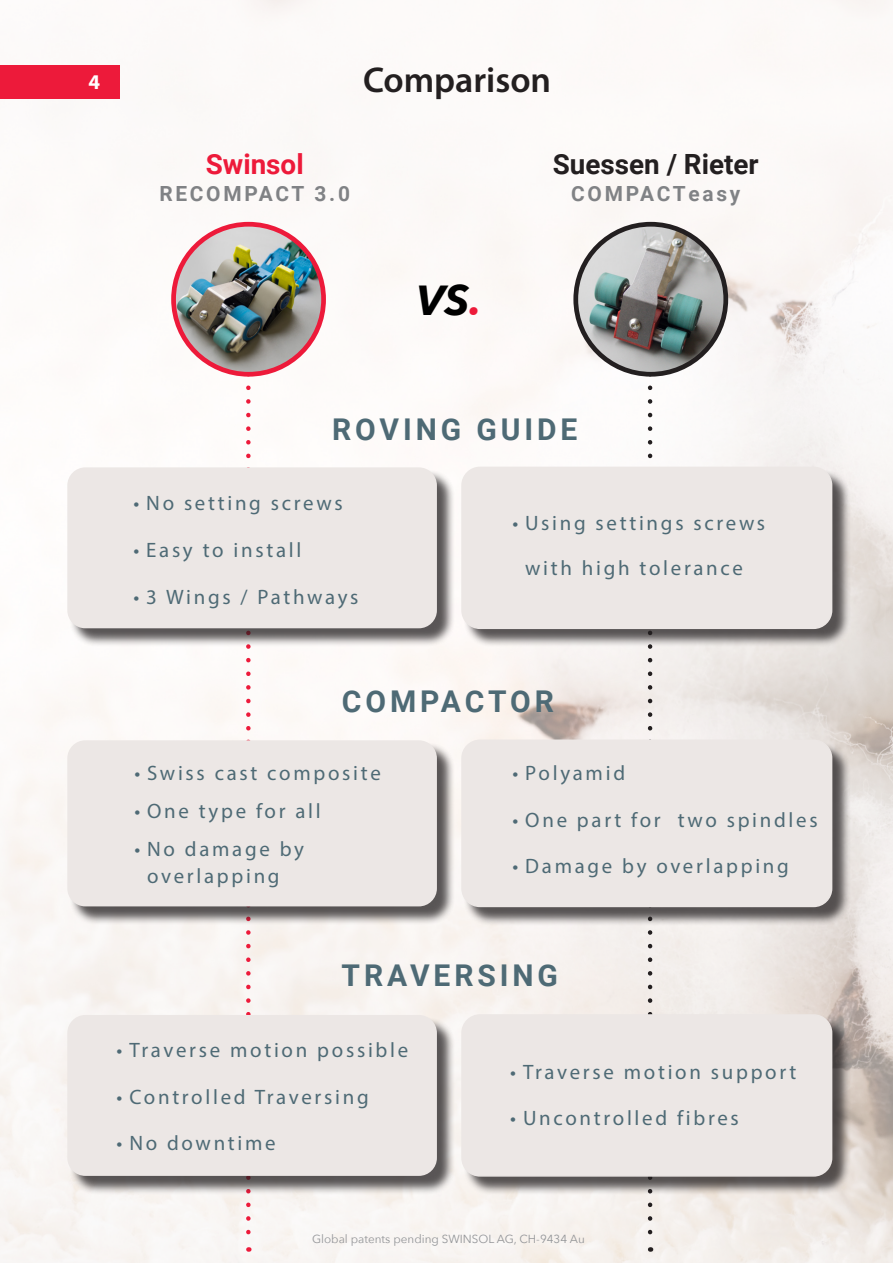
<style>
.page{position:relative;width:893px;height:1263px;background:#fff}
.page>*{position:absolute;margin:0;border:0;box-sizing:border-box;transform-origin:0 0}
.Body{font:italic 700 41.85px "Avenir Next";color:#000}
.t1{font:36px "Myriad Variable Concept";color:#231f20}
.Body-2{font:700 30px "Roboto";letter-spacing:.13em;color:#4e6a75}
.Body-3{font:700 27.9px "Roboto";color:#231f20}
.Body-4{font:700 27.9px "Roboto";color:#ed1a3a}
.t2{font:21px "Myriad Variable Concept";color:#fff}
.t3{font:20.85px/27px "Myriad Pro";letter-spacing:.13em;color:#4e6a75;text-align:center}
.Body-5{font:700 20.85px "Roboto";letter-spacing:.13em;color:#808285}
.t4{font:11.7px "Avenir Next";color:#939598}
.s1{color:#ed1a3a}
</style>
<div class="page">
<img style="left:0;top:0;width:893px;height:1263px">
<svg style="left:246px;top:377px;width:5px;height:875px"></svg>
<svg style="left:648px;top:377px;width:4px;height:875px"></svg>
<div style="left:0;top:65px;width:119px;height:34px;background:#ed1a3a"></div>
<img style="left:174px;top:224px;width:150px;height:150px;border-radius:75px">
<div style="left:171px;top:222px;width:155px;height:155px;border:5px solid #ed1a3a;border-radius:50%"></div>
<div style="left:576px;top:224px;width:150px;height:150px;background:#231f20;opacity:.75"></div>
<img style="left:576px;top:224px;width:150px;height:150px;border-radius:75px">
<div style="left:573px;top:222px;width:155px;height:155px;border:5px solid #231f20;border-radius:50%"></div>
<div style="left:70px;top:470px;width:386px;height:177px;background:#231f20;opacity:.75"></div>
<div style="left:67px;top:467px;width:370px;height:161px;background:#ece7e5;border-radius:18px"></div>
<div style="left:70px;top:1017px;width:386px;height:177px;background:#231f20;opacity:.75"></div>
<div style="left:67px;top:1015px;width:370px;height:161px;background:#ece7e5;border-radius:18px"></div>
<div style="left:70px;top:742px;width:386px;height:183px;background:#231f20;opacity:.75"></div>
<div style="left:67px;top:740px;width:370px;height:166px;background:#ece7e5;border-radius:18px"></div>
<div style="left:463px;top:469px;width:388px;height:179px;background:#231f20;opacity:.75"></div>
<div style="left:462px;top:467px;width:370px;height:161px;background:#ece7e5;border-radius:18px"></div>
<div style="left:461px;top:467px;width:371px;height:162px;border:2px solid #ece7e5;border-radius:18px"></div>
<div style="left:463px;top:1016px;width:388px;height:179px;background:#231f20;opacity:.75"></div>
<div style="left:462px;top:1015px;width:370px;height:161px;background:#ece7e5;border-radius:18px"></div>
<div style="left:461px;top:1014px;width:371px;height:162px;border:2px solid #ece7e5;border-radius:18px"></div>
<div style="left:463px;top:742px;width:388px;height:184px;background:#231f20;opacity:.75"></div>
<div style="left:462px;top:740px;width:370px;height:166px;background:#ece7e5;border-radius:18px"></div>
<div style="left:461px;top:739px;width:371px;height:168px;border:2px solid #ece7e5;border-radius:18px"></div>
<p class="t2" style="left:89px;top:70px;width:13px">4</p>
<p class="t1" style="left:363px;top:59px;width:190px">Comparison</p>
<p class="Body-4" style="left:206px;top:144px;width:99px">Swinsol</p>
<p class="Body-5" style="left:159px;top:179px;width:192px">RECOMPACT 3.0</p>
<p class="Body" style="left:416px;top:264px;width:67px">VS<span class="s1">.</span></p>
<p class="Body-3" style="left:553px;top:144px;width:208px">Suessen / Rieter</p>
<p class="Body-5" style="left:571px;top:179px;width:171px">COMPACTeasy</p>
<p class="Body-2" style="left:332px;top:408px;width:247px">ROVING GUIDE</p>
<p class="t3" style="left:133px;top:489px;width:211px">• No setting screws</p>
<p class="t3" style="left:133px;top:536px;width:169px">• Easy to install</p>
<p class="t3" style="left:133px;top:583px;width:226px">• 3 Wings / Pathways</p>
<p class="t3" style="left:512px;top:500px;width:254px;line-height:45px">• Using settings screws with high tolerance</p>
<p class="Body-2" style="left:342px;top:680px;width:213px">COMPACTOR</p>
<p class="t3" style="left:134px;top:759px;width:248px">• Swiss cast composite</p>
<p class="t3" style="left:134px;top:797px;width:188px">• One type for all</p>
<p class="t3" style="left:134px;top:835px;width:171px">• No damage by overlapping</p>
<p class="t3" style="left:512px;top:759px;width:114px">• Polyamid</p>
<p class="t3" style="left:512px;top:806px;width:307px">• One part for two spindles</p>
<p class="t3" style="left:512px;top:853px;width:278px">• Damage by overlapping</p>
<p class="Body-2" style="left:342px;top:954px;width:218px">TRAVERSING</p>
<p class="t3" style="left:117px;top:1036px;width:293px">• Traverse motion possible</p>
<p class="t3" style="left:117px;top:1083px;width:254px">• Controlled Traversing</p>
<p class="t3" style="left:117px;top:1129px;width:161px">• No downtime</p>
<p class="t3" style="left:510px;top:1058px;width:288px">• Traverse motion support</p>
<p class="t3" style="left:510px;top:1104px;width:230px">• Uncontrolled fibres</p>
<p class="t4" style="left:312px;top:1229px;width:274px">Global patents pending SWINSOL AG, CH-9434 Au</p>
</div>
